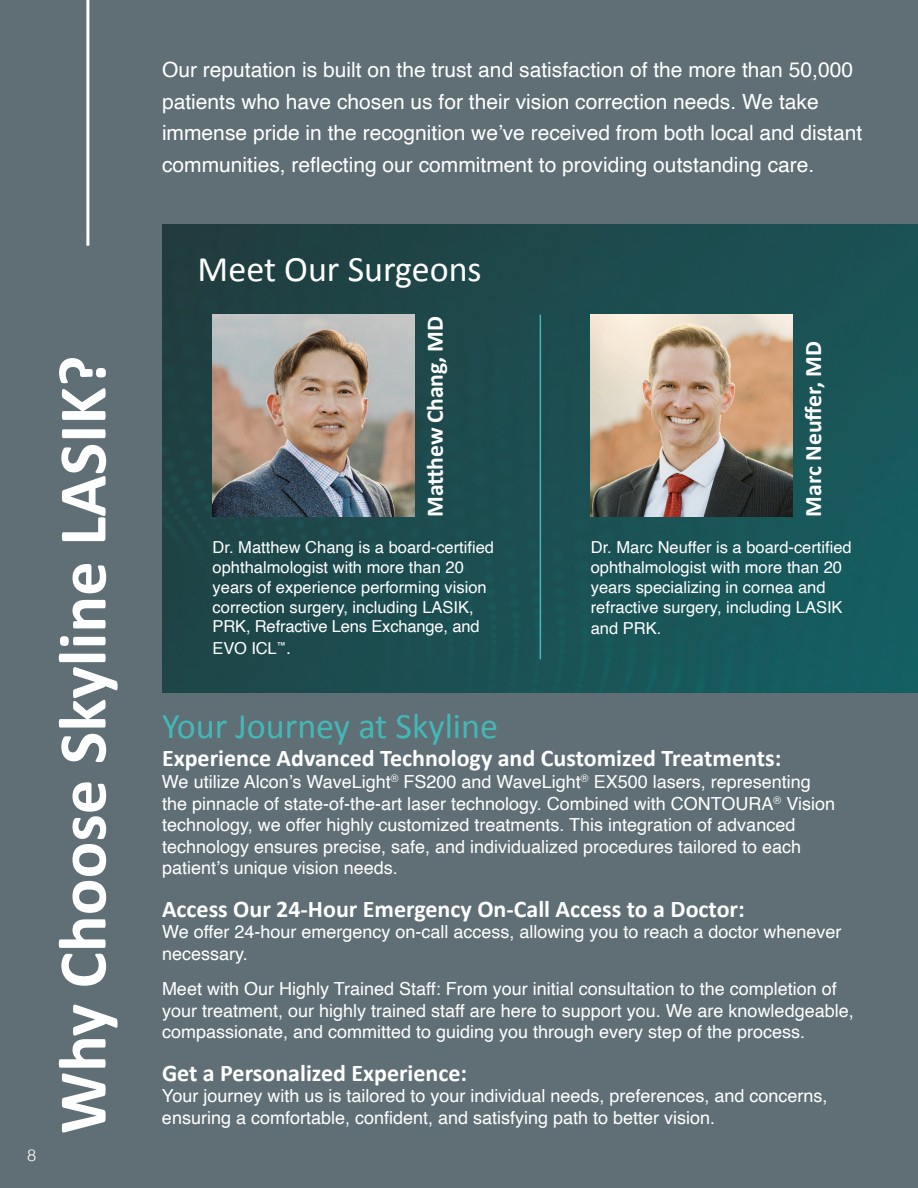
<style>
.page{position:relative;width:918px;height:1188px;background:#5f6f75}
.page>*{position:absolute;margin:0;border:0;box-sizing:border-box;transform-origin:0 0}
.t1{font:700 68.55px "Calibri";color:#fff}
.t2{font:36px "Calibri";color:#43b8b7}
.t3{font:36px "Calibri";color:#fff}
.t4{font:700 24px "Calibri";color:#fff}
.t5{font:700 23.7px "Calibri";letter-spacing:-.01em;color:#fff}
.t6{font:21px/31.5px "Helvetica";color:#fff}
.t7{font:18px/21.6px "Helvetica";color:#fff}
.t8{font:16.5px/19.8px "Helvetica";color:#fff}
.t9{font:300 16.5px "Helvetica";color:#fff}
.s1{font-size:18px}
</style>
<div class="page">
<img style="left:162px;top:225px;width:756px;height:467px">
<hr style="left:86px;top:0;width:3px;height:246px;background:#fff">
<hr style="left:540px;top:315px;width:1px;height:344px;background:#48b6b9">
<img style="left:213px;top:315px;width:202px;height:202px">
<img style="left:591px;top:315px;width:202px;height:202px">
<p class="t9" style="left:27px;top:1141px;width:11px">8</p>
<h1 class="t1" style="left:34px;top:1134px;width:780px;rotate:-90deg">Why Choose Skyline LASIK?</h1>
<p class="t6" style="left:162px;top:55px;width:702px">Our reputation is built on the trust and satisfaction of the more than 50,000 patients who have chosen us for their vision correction needs. We take immense pride in the recognition we’ve received from both local and distant communities, reflecting our commitment to providing outstanding care.</p>
<h2 class="t3" style="left:198px;top:244px;width:286px">Meet Our Surgeons</h2>
<h3 class="t5" style="left:418px;top:517px;width:202px;rotate:-90deg">Matthew Chang, MD</h3>
<p class="t8" style="left:213px;top:538px;width:283px">Dr. Matthew Chang is a board-certified ophthalmologist with more than 20 years of experience performing vision correction surgery, including LASIK, PRK, Refractive Lens Exchange, and</p>
<p class="t8" style="left:213px;top:639px;width:80px">EVO ICL<sup>™</sup><span class="s1">.</span></p>
<h3 class="t5" style="left:796px;top:517px;width:177px;rotate:-90deg">Marc Neuffer, MD</h3>
<p class="t8" style="left:591px;top:538px;width:263px">Dr. Marc Neuffer is a board-certified ophthalmologist with more than 20 years specializing in cornea and refractive surgery, including LASIK</p>
<p class="t8" style="left:591px;top:619px;width:72px">and PRK.</p>
<h2 class="t2" style="left:162px;top:701px;width:338px">Your Journey at Skyline</h2>
<h3 class="t4" style="left:162px;top:742px;width:621px">Experience Advanced Technology and Customized Treatments:</h3>
<p class="t7" style="left:162px;top:771px;width:675px">We utilize Alcon’s WaveLight<sup>®</sup> FS200 and WaveLight<sup>®</sup> EX500 lasers, representing the pinnacle of state-of-the-art laser technology. Combined with CONTOURA<sup>®</sup> Vision technology, we offer highly customized treatments. This integration of advanced technology ensures precise, safe, and individualized procedures tailored to each patient’s unique vision needs.</p>
<h3 class="t4" style="left:162px;top:892px;width:584px">Access Our 24-Hour Emergency On-Call Access to a Doctor:</h3>
<p class="t7" style="left:162px;top:922px;width:681px">We offer 24-hour emergency on-call access, allowing you to reach a doctor whenever necessary.</p>
<p class="t7" style="left:162px;top:978px;width:693px">Meet with Our Highly Trained Staff: From your initial consultation to the completion of your treatment, our highly trained staff are here to support you. We are knowledgeable, compassionate, and committed to guiding you through every step of the process.</p>
<h3 class="t4" style="left:162px;top:1056px;width:307px">Get a Personalized Experience:</h3>
<p class="t7" style="left:162px;top:1086px;width:667px">Your journey with us is tailored to your individual needs, preferences, and concerns, ensuring a comfortable, confident, and satisfying path to better vision.</p>
</div>
